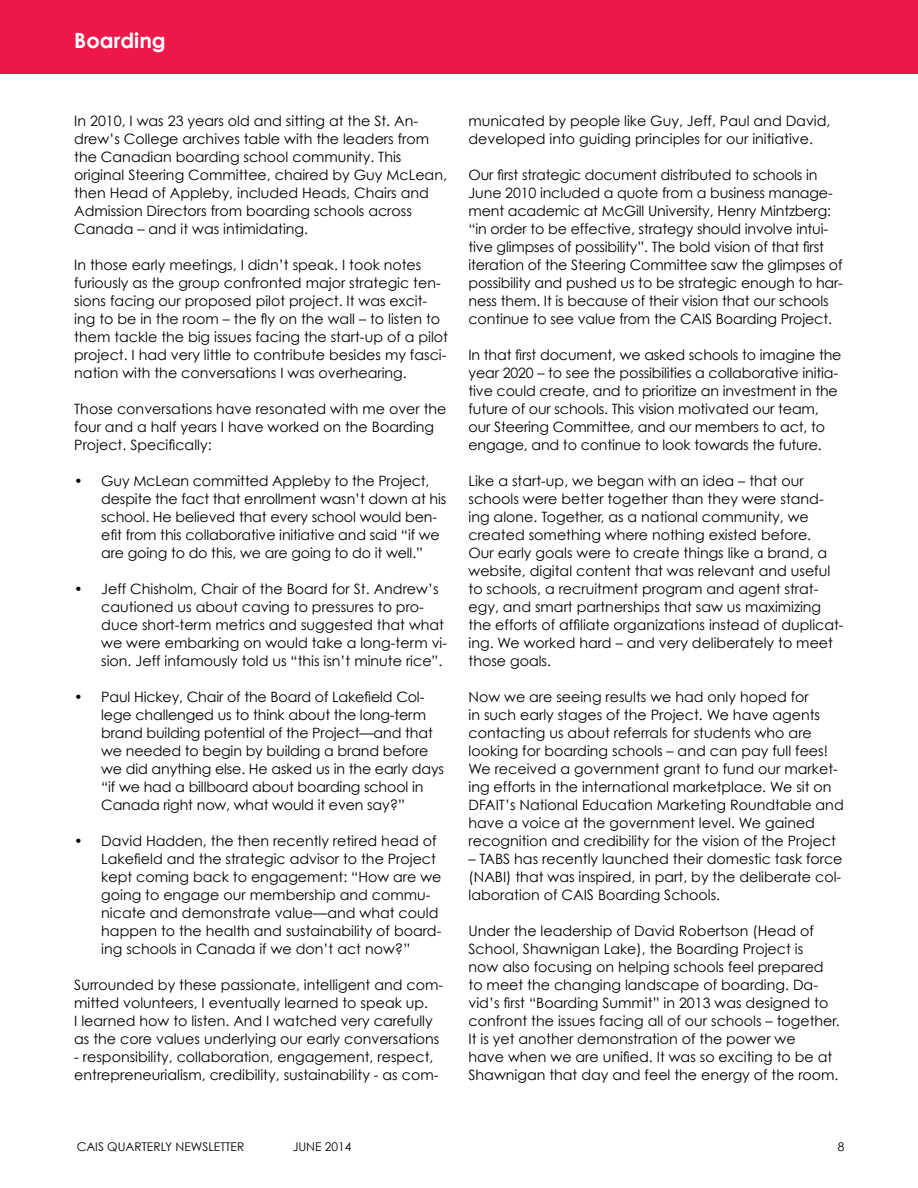
<style>
.page{position:relative;width:918px;height:1188px;background:#fff}
.page>*{position:absolute;margin:0;border:0;box-sizing:border-box;transform-origin:0 0}
.t1{font:700 21px "Century Gothic";color:#fff}
.t2{font:14.25px/18px "Century Gothic";color:#000}
.t3{font:12px "Century Gothic";color:#000}
</style>
<div class="page">
<div style="left:0;top:0;width:918px;height:73px;background:#ed1849"></div>
<h1 class="t1" style="left:74px;top:27px;width:93px">Boarding</h1>
<p class="t2" style="left:74px;top:112px;width:374px">In 2010, I was 23 years old and sitting at the St. An&shy;drew’s College archives table with the leaders from the Canadian boarding school community. This original Steering Committee, chaired by Guy McLean, then Head of Appleby, included Heads, Chairs and Admission Directors from boarding schools across Canada – and it was intimidating.</p>
<p class="t2" style="left:74px;top:256px;width:375px">In those early meetings, I didn’t speak. I took notes furiously as the group confronted major strategic ten&shy;sions facing our proposed pilot project. It was excit&shy;ing to be in the room – the fly on the wall – to listen to them tackle the big issues facing the start-up of a pilot project. I had very little to contribute besides my fasci&shy;nation with the conversations I was overhearing.</p>
<p class="t2" style="left:74px;top:399px;width:374px">Those conversations have resonated with me over the four and a half years I have worked on the Boarding<br>Project. Specifically:</p>
<p class="t2" style="left:101px;top:471px;width:347px;text-indent:-27px">• Guy McLean committed Appleby to the Project, despite the fact that enrollment wasn’t down at his school. He believed that every school would ben&shy;efit from this collaborative initiative and said “if we are going to do this, we are going to do it well.”</p>
<p class="t2" style="left:101px;top:579px;width:347px;text-indent:-27px">• Jeff Chisholm, Chair of the Board for St. Andrew’s cautioned us about caving to pressures to pro&shy;duce short-term metrics and suggested that what we were embarking on would take a long-term vi&shy;sion. Jeff infamously told us “this isn’t minute rice”.</p>
<p class="t2" style="left:101px;top:687px;width:344px;text-indent:-27px">• Paul Hickey, Chair of the Board of Lakefield Col&shy;lege challenged us to think about the long-term brand building potential of the Project—and that we needed to begin by building a brand before we did anything else. He asked us in the early days “if we had a billboard about boarding school in Canada right now, what would it even say?”</p>
<p class="t2" style="left:101px;top:831px;width:342px;text-indent:-27px">• David Hadden, the then recently retired head of Lakefield and the strategic advisor to the Project kept coming back to engagement: “How are we going to engage our membership and commu&shy;nicate and demonstrate value—and what could happen to the health and sustainability of board&shy;ing schools in Canada if we don’t act now?”</p>
<p class="t2" style="left:74px;top:975px;width:370px">Surrounded by these passionate, intelligent and com&shy;mitted volunteers, I eventually learned to speak up.<br>I learned how to listen. And I watched very carefully as the core values underlying our early conversations</p>
<p class="t2" style="left:74px;top:1047px;width:366px">- responsibility, collaboration, engagement, respect, entrepreneurialism, credibility, sustainability - as com-</p>
<p class="t2" style="left:469px;top:112px;width:363px">municated by people like Guy, Jeff, Paul and David, developed into guiding principles for our initiative.</p>
<p class="t2" style="left:469px;top:166px;width:376px">Our first strategic document distributed to schools in June 2010 included a quote from a business manage&shy;ment academic at McGill University, Henry Mintzberg: “in order to be effective, strategy should involve intui&shy;tive glimpses of possibility”. The bold vision of that first iteration of the Steering Committee saw the glimpses of possibility and pushed us to be strategic enough to har&shy;ness them. It is because of their vision that our schools continue to see value from the CAIS Boarding Project.</p>
<p class="t2" style="left:469px;top:346px;width:374px">In that first document, we asked schools to imagine the year 2020 – to see the possibilities a collaborative initia&shy;tive could create, and to prioritize an investment in the future of our schools. This vision motivated our team, our Steering Committee, and our members to act, to engage, and to continue to look towards the future.</p>
<p class="t2" style="left:469px;top:472px;width:377px">Like a start-up, we began with an idea – that our schools were better together than they were stand&shy;ing alone. Together, as a national community, we created something where nothing existed before.<br>Our early goals were to create things like a brand, a website, digital content that was relevant and useful to schools, a recruitment program and agent strat&shy;egy, and smart partnerships that saw us maximizing the efforts of affiliate organizations instead of duplicat&shy;ing. We worked hard – and very deliberately to meet those goals.</p>
<p class="t2" style="left:469px;top:688px;width:377px">Now we are seeing results we had only hoped for<br>in such early stages of the Project. We have agents contacting us about referrals for students who are looking for boarding schools – and can pay full fees!<br>We received a government grant to fund our market&shy;ing efforts in the international marketplace. We sit on DFAIT’s National Education Marketing Roundtable and have a voice at the government level. We gained recognition and credibility for the vision of the Project</p>
<p class="t2" style="left:469px;top:850px;width:376px;text-align:justify">– TABS has recently launched their domestic task force (NABI) that was inspired, in part, by the deliberate col&shy;laboration of CAIS Boarding Schools.</p>
<p class="t2" style="left:469px;top:922px;width:373px">Under the leadership of David Robertson (Head of School, Shawnigan Lake), the Boarding Project is<br>now also focusing on helping schools feel prepared to meet the changing landscape of boarding. Da&shy;vid’s first “Boarding Summit” in 2013 was designed to confront the issues facing all of our schools – together.<br>It is yet another demonstration of the power we<br>have when we are unified. It was so exciting to be at Shawnigan that day and feel the energy of the room.</p>
<p class="t3" style="left:77px;top:1140px;width:169px">CAIS QUARTERLY NEWSLETTER</p>
<p class="t3" style="left:293px;top:1140px;width:60px">JUNE 2014</p>
<p class="t3" style="left:838px;top:1140px;width:8px">8</p>
</div>
